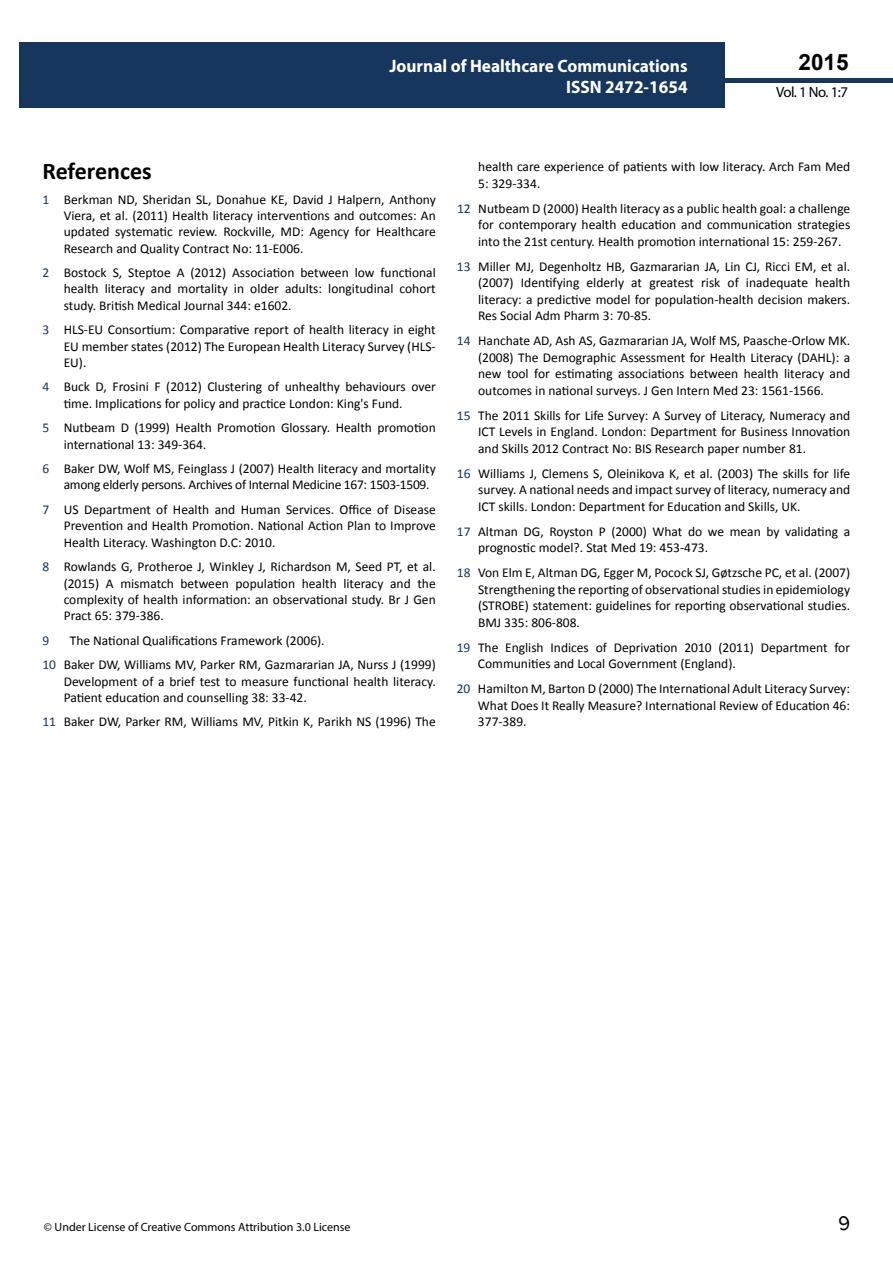
<style>
.page{position:relative;width:893px;height:1263px;background:#fff}
.page>*{position:absolute;margin:0;border:0;box-sizing:border-box;transform-origin:0 0}
.t1{font:25.5px "Tunga";color:#000}
.t2{font:700 24px "Calibri";color:#000}
.t3{font:700 22.5px "Arial";color:#000}
.t4{font:700 18px/21.6px "Myriad Pro";color:#fff;text-align:right;scale:.96 1}
.t5{font:14.85px "Myriad Pro";color:#000}
.t6{font:13.5px/16.5px "Calibri";color:#000;text-align:justify}
.t7{font:13.5px/16.2px "Calibri";letter-spacing:-.02em;color:#000}
.t8{font:13.5px "Calibri";color:#16365d}
.t9{font:12px "Myriad Pro";color:#000}
.s1{color:#16365d}
</style>
<div class="page">
<hr style="left:724px;top:78px;width:169px;height:4px;background:#16365d">
<div style="left:19px;top:42px;width:690px;height:66px;background:#16365d"></div>
<div style="left:709px;top:42px;width:16px;height:66px;background:#16365d"></div>
<h3 class="t4" style="left:517px;top:54px;width:198px">ARCHIVOS DE MEDICINA<br>ISSN 1698-9 65</h3>
<h3 class="t3" style="left:799px;top:47px;width:52px">2015</h3>
<h3 class="t4" style="left:389px;top:54px;width:312px">Journal of Healthcare Communications<br>ISSN 2472-1654</h3>
<p class="t5" style="left:776px;top:83px;width:73px">Vol. 1 No. 1:7</p>
<h2 class="t2" style="left:43px;top:156px;width:111px">References</h2>
<p class="t6" style="left:64px;top:191px;width:374px;text-indent:-21px"><span class="s1">1</span> Berkman ND, Sheridan SL, Donahue KE, David J Halpern, Anthony Viera, et al. (2011) Health literacy interventions and outcomes: An updated systematic review. Rockville, MD: Agency for Healthcare Research and Quality Contract No: 11-E006.</p>
<p class="t6" style="left:64px;top:265px;width:374px;text-indent:-21px"><span class="s1">2</span> Bostock S, Steptoe A (2012) Association between low functional health literacy and mortality in older adults: longitudinal cohort study. British Medical Journal 344: e1602.</p>
<p class="t6" style="left:64px;top:322px;width:374px;text-indent:-21px"><span class="s1">3</span> HLS-EU Consortium: Comparative report of health literacy in eight EU member states (2012) The European Health Literacy Survey (HLS-EU).</p>
<p class="t6" style="left:64px;top:379px;width:374px;text-indent:-21px"><span class="s1">4</span> Buck D, Frosini F (2012) Clustering of unhealthy behaviours over time. Implications for policy and practice London: King's Fund.</p>
<p class="t6" style="left:64px;top:420px;width:374px;text-indent:-21px"><span class="s1">5</span> Nutbeam D (1999) Health Promotion Glossary. Health promotion international 13: 349-364.</p>
<p class="t7" style="left:64px;top:461px;width:374px;text-indent:-21px"><span class="s1">6</span> Baker DW, Wolf MS, Feinglass J (2007) Health literacy and mortality among elderly persons. Archives of Internal Medicine 167: 1503-1509.</p>
<p class="t6" style="left:64px;top:502px;width:374px;text-indent:-21px"><span class="s1">7</span> US Department of Health and Human Services. Office of Disease Prevention and Health Promotion. National Action Plan to Improve Health Literacy. Washington D.C: 2010.</p>
<p class="t6" style="left:64px;top:559px;width:374px;text-indent:-21px"><span class="s1">8</span> Rowlands G, Protheroe J, Winkley J, Richardson M, Seed PT, et al. (2015) A mismatch between population health literacy and the complexity of health information: an observational study. Br J Gen Pract 65: 379-386.</p>
<p class="t8" style="left:42px;top:632px;width:8px">9</p>
<p class="t6" style="left:42px;top:628px;width:395px;line-height:24.8px;text-indent:27px">The National Qualifications Framework (2006).<br><span class="s1">10</span> Baker DW, Williams MV, Parker RM, Gazmararian JA, Nurss J (1999)</p>
<p class="t6" style="left:64px;top:673px;width:374px">Development of a brief test to measure functional health literacy.<br>Patient education and counselling 38: 33-42.</p>
<p class="t6" style="left:42px;top:714px;width:395px"><span class="s1">11</span> Baker DW, Parker RM, Williams MV, Pitkin K, Parikh NS (1996) The</p>
<p class="t6" style="left:478px;top:159px;width:374px">health care experience of patients with low literacy. Arch Fam Med<br>5: 329-334.</p>
<p class="t6" style="left:478px;top:200px;width:374px;text-indent:-21px"><span class="s1">12</span> Nutbeam D (2000) Health literacy as a public health goal: a challenge for contemporary health education and communication strategies into the 21st century. Health promotion international 15: 259-267.</p>
<p class="t6" style="left:478px;top:258px;width:374px;text-indent:-21px"><span class="s1">13</span> Miller MJ, Degenholtz HB, Gazmararian JA, Lin CJ, Ricci EM, et al. (2007) Identifying elderly at greatest risk of inadequate health literacy: a predictive model for population-health decision makers.<br>Res Social Adm Pharm 3: 70-85.</p>
<p class="t6" style="left:478px;top:332px;width:374px;text-indent:-21px"><span class="s1">14</span> Hanchate AD, Ash AS, Gazmararian JA, Wolf MS, Paasche-Orlow MK. (2008) The Demographic Assessment for Health Literacy (DAHL): a new tool for estimating associations between health literacy and outcomes in national surveys. J Gen Intern Med 23: 1561-1566.</p>
<p class="t6" style="left:478px;top:407px;width:374px;text-indent:-21px"><span class="s1">15</span> The 2011 Skills for Life Survey: A Survey of Literacy, Numeracy and ICT Levels in England. London: Department for Business Innovation and Skills 2012 Contract No: BIS Research paper number 81.</p>
<p class="t6" style="left:478px;top:465px;width:374px;text-indent:-21px"><span class="s1">16</span> Williams J, Clemens S, Oleinikova K, et al. (2003) The skills for life survey. A national needs and impact survey of literacy, numeracy and ICT skills. London: Department for Education and Skills, UK.</p>
<p class="t6" style="left:478px;top:523px;width:374px;text-indent:-21px"><span class="s1">17</span> Altman DG, Royston P (2000) What do we mean by validating a prognostic model?. Stat Med 19: 453-473.</p>
<p class="t6" style="left:478px;top:564px;width:374px;text-indent:-21px"><span class="s1">18</span> Von Elm E, Altman DG, Egger M, Pocock SJ, Gøtzsche PC, et al. (2007)<br>Strengthening the reporting of observational studies in epidemiology (STROBE) statement: guidelines for reporting observational studies.<br>BMJ 335: 806-808.</p>
<p class="t6" style="left:478px;top:639px;width:374px;text-indent:-21px"><span class="s1">19</span> The English Indices of Deprivation 2010 (2011) Department for<br>Communities and Local Government (England).</p>
<p class="t6" style="left:478px;top:680px;width:374px;text-indent:-21px"><span class="s1">20</span> Hamilton M, Barton D (2000) The International Adult Literacy Survey:<br>What Does It Really Measure? International Review of Education 46:<br>377-389.</p>
<p class="t9" style="left:44px;top:1220px;width:308px">© Under License of Creative Commons Attribution 3.0 License</p>
<h1 class="t1" style="left:838px;top:1206px;width:14px">9</h1>
</div>
